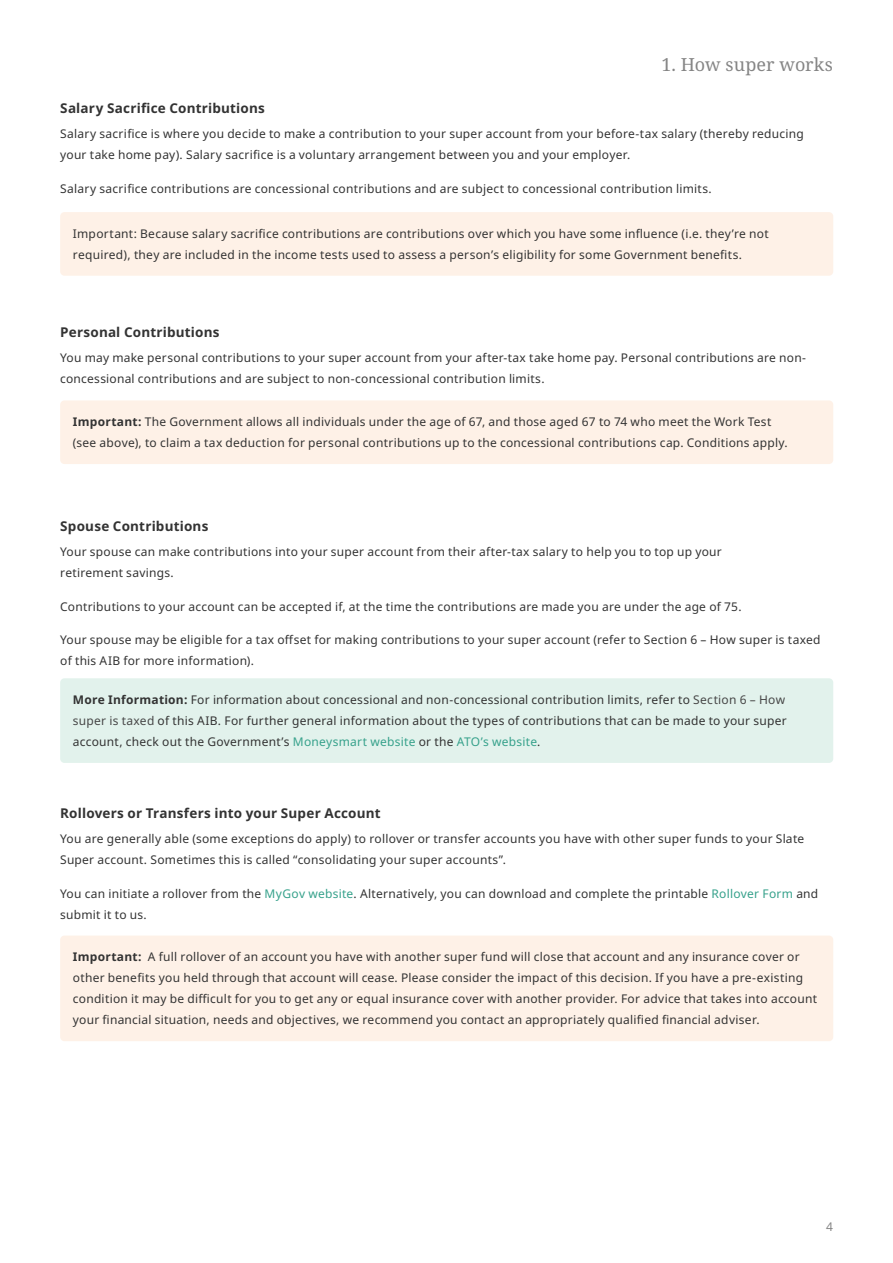
<style>
.page{position:relative;width:893px;height:1263px;background:#fff}
.page>*{position:absolute;margin:0;border:0;box-sizing:border-box;transform-origin:0 0}
.t1{font:18px "Noto Serif";color:#858585}
.t2{font:700 13.5px "Noto Sans";letter-spacing:.015em;color:#333}
.t3{font:12px/21px "Noto Sans";letter-spacing:.02em;color:#333}
.t4{font:12px "Noto Sans";color:#858585}
.s1{font-weight:700}
.s2{color:#474747}
.s3{color:#36a18b}
</style>
<div class="page">
<div style="left:60px;top:212px;width:773px;height:64px;background:#fef1e7;border-radius:4px"></div>
<div style="left:60px;top:400px;width:773px;height:64px;background:#fef1e7;border-radius:4px"></div>
<div style="left:60px;top:678px;width:773px;height:85px;background:#e2f2ec;border-radius:4px"></div>
<div style="left:60px;top:935px;width:773px;height:106px;background:#fef1e7;border-radius:4px"></div>
<h1 class="t1" style="left:662px;top:52px;width:173px">1. How super works</h1>
<p class="t2" style="left:60px;top:99px;width:206px">Salary Sacrifice Contributions</p>
<p class="t3" style="left:60px;top:124px;width:745px">Salary sacrifice is where you decide to make a contribution to your super account from your before-tax salary (thereby reducing your take home pay). Salary sacrifice is a voluntary arrangement between you and your employer.</p>
<p class="t3" style="left:60px;top:179px;width:653px">Salary sacrifice contributions are concessional contributions and are subject to concessional contribution limits.</p>
<p class="t3" style="left:73px;top:223px;width:697px">Important: Because salary sacrifice contributions are contributions over which you have some influence (i.e. they’re not required), they are included in the income tests used to assess a person’s eligibility for some Government benefits.</p>
<p class="t2" style="left:60px;top:322px;width:161px">Personal Contributions</p>
<p class="t3" style="left:60px;top:348px;width:747px">You may make personal contributions to your super account from your after-tax take home pay. Personal contributions are non&shy;concessional contributions and are subject to non-concessional contribution limits.</p>
<p class="t3" style="left:73px;top:411px;width:716px"><span class="s1">Important:</span> The Government allows all individuals under the age of 67, and those aged 67 to 74 who meet the Work Test (see above), to claim a tax deduction for personal contributions up to the concessional contributions cap. Conditions apply.</p>
<p class="t2" style="left:60px;top:516px;width:150px">Spouse Contributions</p>
<p class="t3" style="left:60px;top:541px;width:663px">Your spouse can make contributions into your super account from their after-tax salary to help you to top up your retirement savings.</p>
<p class="t3" style="left:60px;top:596px;width:683px">Contributions to your account can be accepted if, at the time the contributions are made you are under the age of 75.</p>
<p class="t3" style="left:60px;top:630px;width:762px">Your spouse may be eligible for a tax offset for making contributions to your super account (refer to Section 6 – How super is taxed of this AIB for more information).</p>
<p class="t3" style="left:73px;top:689px;width:715px"><span class="s1">More Information:</span> For information about concessional and non-concessional contribution limits, refer to <span class="s2">Section 6 – How super is taxed</span> of this AIB. For further general information about the types of contributions that can be made to your super account, check out the Government’s <span class="s3">Moneysmart website</span> or the <span class="s3">ATO’s website</span>.</p>
<p class="t2" style="left:60px;top:803px;width:322px">Rollovers or Transfers into your Super Account</p>
<p class="t3" style="left:60px;top:828px;width:746px">You are generally able (some exceptions do apply) to rollover or transfer accounts you have with other super funds to your Slate<br>Super account. Sometimes this is called “consolidating your super accounts”.</p>
<p class="t3" style="left:60px;top:883px;width:760px">You can initiate a rollover from the <span class="s3">MyGov website</span>. Alternatively, you can download and complete the printable <span class="s3">Rollover Form</span> and submit it to us.</p>
<p class="t3" style="left:73px;top:946px;width:746px"><span class="s1">Important:</span> A full rollover of an account you have with another super fund will close that account and any insurance cover or other benefits you held through that account will cease. Please consider the impact of this decision. If you have a pre-existing condition it may be difficult for you to get any or equal insurance cover with another provider. For advice that takes into account your financial situation, needs and objectives, we recommend you contact an appropriately qualified financial adviser.</p>
<p class="t4" style="left:826px;top:1218px;width:8px">4</p>
</div>
